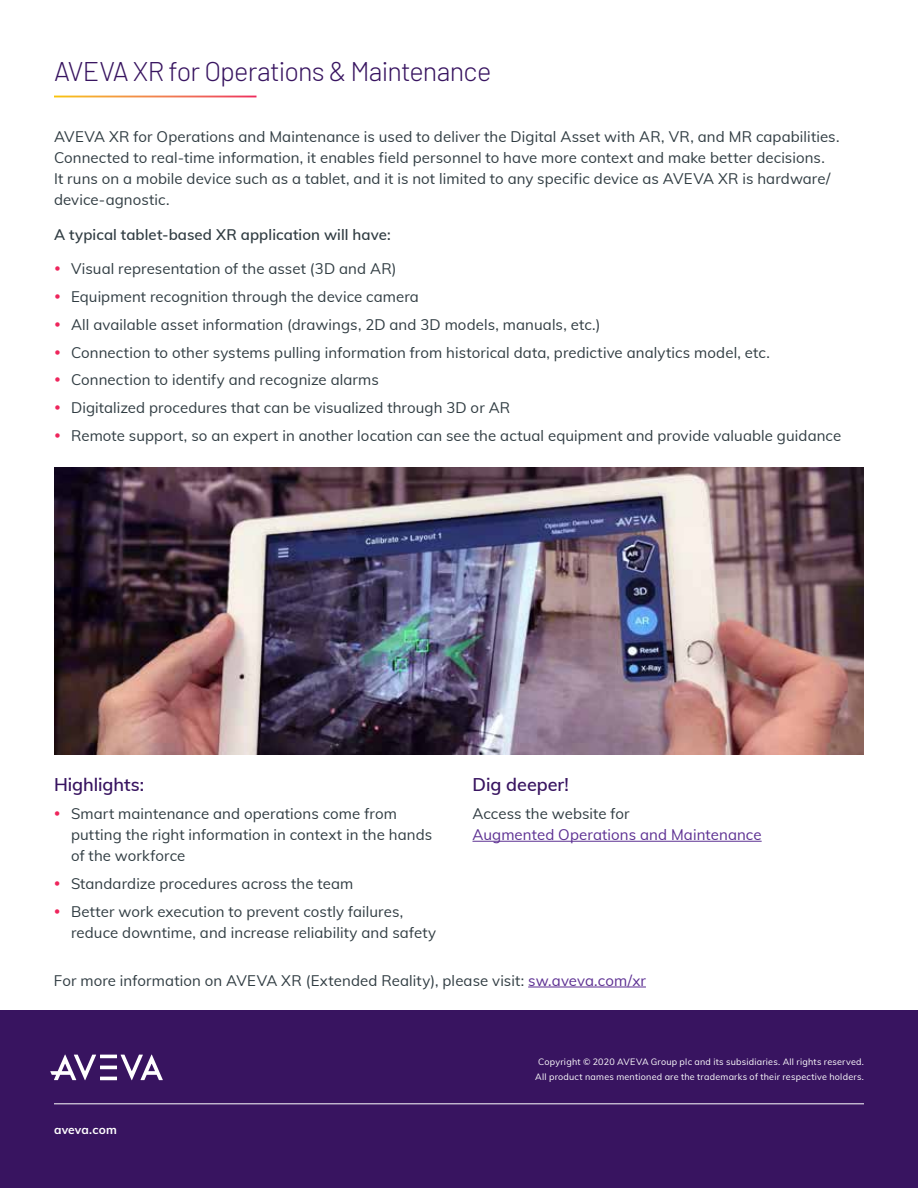
<style>
.page{position:relative;width:918px;height:1188px;background:#fff}
.page>*{position:absolute;margin:0;border:0;box-sizing:border-box;transform-origin:0 0}
.t1{font:300 27px "Barlow";letter-spacing:-.03em;color:#381460}
.t2{font:600 18px "Muli";letter-spacing:-.005em;color:#381460}
.t3{font:15px/27.8px "Muli";letter-spacing:.005em;color:#303c42}
.t4{font:600 15px "Muli";letter-spacing:.005em;color:#303c42}
.t5{font:15px "Muli";letter-spacing:.005em;color:#5c2f92}
.t6{font:700 12px "Muli";letter-spacing:.01em;color:#fff}
.t7{font:9px/15px "Muli";letter-spacing:.025em;color:#fff;text-align:center}
.s1{color:#5c2f92}
</style>
<div class="page">
<div style="left:0;top:1010px;width:918px;height:178px;background:#381460"></div>
<hr style="left:100px;top:1077px;width:17px;height:3px;background:#fff">
<hr style="left:100px;top:1066px;width:17px;height:3px;background:#fff">
<hr style="left:100px;top:1055px;width:17px;height:3px;background:#fff">
<svg style="left:50px;top:1055px;width:46px;height:25px"></svg>
<svg style="left:121px;top:1055px;width:42px;height:25px"></svg>
<hr style="left:54px;top:1104px;width:810px;height:1px;background:#fff">
<hr style="left:528px;top:987px;width:118px;height:1px;background:#5c2f92">
<hr style="left:472px;top:841px;width:290px;height:1px;background:#5c2f92">
<img style="left:54px;top:468px;width:810px;height:287px">
<h1 class="t1" style="left:54px;top:55px;width:439px">AVEVA XR for Operations &amp; Maintenance</h1>
<p class="t3" style="left:54px;top:126px;width:787px;line-height:21px">AVEVA XR for Operations and Maintenance is used to deliver the Digital Asset with AR, VR, and MR capabilities.<br>Connected to real-time information, it enables field personnel to have more context and make better decisions.<br>It runs on a mobile device such as a tablet, and it is not limited to any specific device as AVEVA XR is hardware/ device-agnostic.</p>
<p class="t4" style="left:54px;top:223px;width:338px">A typical tablet-based XR application will have:</p>
<p class="t3" style="left:71px;top:254px;width:772px">Visual representation of the asset (3D and AR)<br>Equipment recognition through the device camera<br>All available asset information (drawings, 2D and 3D models, manuals, etc.)<br>Connection to other systems pulling information from historical data, predictive analytics model, etc.<br>Connection to identify and recognize alarms<br>Digitalized procedures that can be visualized through 3D or AR<br>Remote support, so an expert in another location can see the actual equipment and provide valuable guidance</p>
<p class="t2" style="left:54px;top:772px;width:92px">Highlights:</p>
<p class="t3" style="left:71px;top:803px;width:363px;line-height:21px">Smart maintenance and operations come from putting the right information in context in the hands of the workforce</p>
<p class="t3" style="left:71px;top:869px;width:334px">Standardize procedures across the team<br>Better work execution to prevent costly failures,</p>
<p class="t3" style="left:71px;top:918px;width:367px">reduce downtime, and increase reliability and safety</p>
<p class="t2" style="left:472px;top:772px;width:98px">Dig deeper!</p>
<p class="t3" style="left:472px;top:799px;width:159px">Access the website for</p>
<p class="t5" style="left:472px;top:824px;width:291px">Augmented Operations and Maintenance</p>
<p class="t3" style="left:54px;top:966px;width:594px">For more information on AVEVA XR (Extended Reality), please visit: <span class="s1">sw.aveva.com/xr</span></p>
<p class="t6" style="left:54px;top:1121px;width:64px">aveva.com</p>
<p class="t7" style="left:535px;top:1054px;width:330px">Copyright © 2020 AVEVA Group plc and its subsidiaries. All rights reserved.<br>All product names mentioned are the trademarks of their respective holders.</p>
</div>
